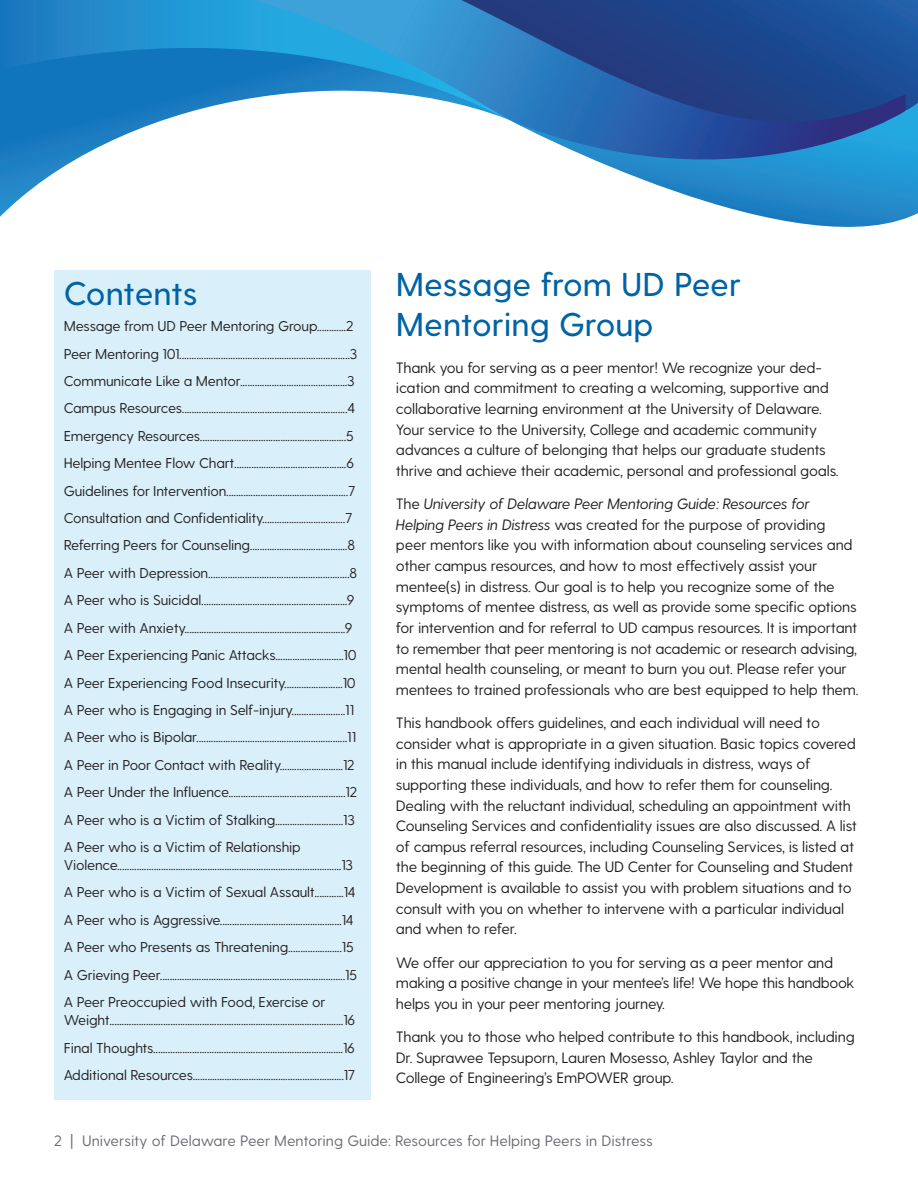
<style>
.page{position:relative;width:918px;height:1188px;background:#fff}
.page>*{position:absolute;margin:0;border:0;box-sizing:border-box;transform-origin:0 0}
.t1{font:500 33px/39.6px "Greycliff CF";color:#0063a4}
.t2{font:15px/20.7px "Greycliff CF";letter-spacing:-.015em;color:#231f20}
.t3{font:15px "Greycliff CF";color:#696b73}
.t4{font:14.25px/18px "Greycliff CF";letter-spacing:-.015em;color:#231f20}
.s1{font-style:italic}
</style>
<div class="page">
<svg style="left:509px;top:0;width:397px;height:121px;background:#204c92"></svg>
<svg style="left:511px;top:94px;width:407px;height:133px"></svg>
<svg style="left:0;top:0;width:507px;height:217px"></svg>
<div style="left:55px;top:270px;width:316px;height:830px;background:#d9effa"></div>
<p class="t1" style="left:64px;top:277px;width:135px">Contents</p>
<p class="t4" style="left:64px;top:318px;width:291px">Message from UD Peer Mentoring Group............2</p>
<p class="t4" style="left:64px;top:346px;width:295px">Peer Mentoring 101......................................................................3</p>
<p class="t4" style="left:64px;top:373px;width:292px">Communicate Like a Mentor............................................3</p>
<p class="t4" style="left:64px;top:401px;width:293px">Campus Resources....................................................................4</p>
<p class="t4" style="left:64px;top:428px;width:291px">Emergency Resources............................................................5</p>
<p class="t4" style="left:64px;top:455px;width:292px">Helping Mentee Flow Chart..............................................6</p>
<p class="t4" style="left:64px;top:483px;width:293px">Guidelines for Intervention..................................................7</p>
<p class="t4" style="left:64px;top:510px;width:290px">Consultation and Confidentiality..................................7</p>
<p class="t4" style="left:64px;top:538px;width:293px">Referring Peers for Counseling........................................8</p>
<p class="t4" style="left:64px;top:565px;width:295px">A Peer with Depression..........................................................8</p>
<p class="t4" style="left:64px;top:592px;width:292px">A Peer who is Suicidal............................................................9</p>
<p class="t4" style="left:64px;top:620px;width:290px">A Peer with Anxiety..................................................................9</p>
<p class="t4" style="left:64px;top:647px;width:294px">A Peer Experiencing Panic Attacks............................10</p>
<p class="t4" style="left:64px;top:675px;width:293px">A Peer Experiencing Food Insecurity........................10</p>
<p class="t4" style="left:64px;top:702px;width:292px">A Peer who is Engaging in Self-injury......................11</p>
<p class="t4" style="left:64px;top:730px;width:294px">A Peer who is Bipolar..............................................................11</p>
<p class="t4" style="left:64px;top:757px;width:292px">A Peer in Poor Contact with Reality..........................12</p>
<p class="t4" style="left:64px;top:784px;width:295px">A Peer Under the Influence................................................12</p>
<p class="t4" style="left:64px;top:812px;width:293px">A Peer who is a Victim of Stalking............................13</p>
<p class="t4" style="left:64px;top:839px;width:291px">A Peer who is a Victim of Relationship<br>Violence............................................................................................13</p>
<p class="t4" style="left:64px;top:885px;width:293px">A Peer who is a Victim of Sexual Assault............14</p>
<p class="t4" style="left:64px;top:912px;width:291px">A Peer who is Aggressive..................................................14</p>
<p class="t4" style="left:64px;top:940px;width:291px">A Peer who Presents as Threatening......................15</p>
<p class="t4" style="left:64px;top:967px;width:295px">A Grieving Peer............................................................................15</p>
<p class="t4" style="left:64px;top:994px;width:293px">A Peer Preoccupied with Food, Exercise or<br>Weight................................................................................................16</p>
<p class="t4" style="left:64px;top:1040px;width:293px">Final Thoughts..............................................................................16</p>
<p class="t4" style="left:64px;top:1067px;width:293px">Additional Resources..............................................................17</p>
<h1 class="t1" style="left:396px;top:268px;width:347px">Message from UD Peer<br>Mentoring Group</h1>
<p class="t2" style="left:396px;top:359px;width:444px">Thank you for serving as a peer mentor! We recognize your ded&shy;ication and commitment to creating a welcoming, supportive and collaborative learning environment at the University of Delaware.<br>Your service to the University, College and academic community advances a culture of belonging that helps our graduate students thrive and achieve their academic, personal and professional goals.</p>
<p class="t2" style="left:396px;top:495px;width:464px">The <span class="s1">University of Delaware Peer Mentoring Guide: Resources for Helping Peers in Distress</span> was created for the purpose of providing peer mentors like you with information about counseling services and other campus resources, and how to most effectively assist your mentee(s) in distress. Our goal is to help you recognize some of the symptoms of mentee distress, as well as provide some specific options for intervention and for referral to UD campus resources. It is important to remember that peer mentoring is not academic or research advising, mental health counseling, or meant to burn you out. Please refer your mentees to trained professionals who are best equipped to help them.</p>
<p class="t2" style="left:396px;top:714px;width:463px">This handbook offers guidelines, and each individual will need to consider what is appropriate in a given situation. Basic topics covered in this manual include identifying individuals in distress, ways of supporting these individuals, and how to refer them for counseling.<br>Dealing with the reluctant individual, scheduling an appointment with Counseling Services and confidentiality issues are also discussed. A list of campus referral resources, including Counseling Services, is listed at the beginning of this guide. The UD Center for Counseling and Student Development is available to assist you with problem situations and to consult with you on whether to intervene with a particular individual and when to refer.</p>
<p class="t2" style="left:396px;top:953px;width:460px">We offer our appreciation to you for serving as a peer mentor and making a positive change in your mentee’s life! We hope this handbook helps you in your peer mentoring journey.</p>
<p class="t2" style="left:396px;top:1028px;width:460px">Thank you to those who helped contribute to this handbook, including<br>Dr. Suprawee Tepsuporn, Lauren Mosesso, Ashley Taylor and the<br>College of Engineering’s EmPOWER group.</p>
<p class="t3" style="left:54px;top:1135px;width:600px">2 | University of Delaware Peer Mentoring Guide: Resources for Helping Peers in Distress</p>
</div>
